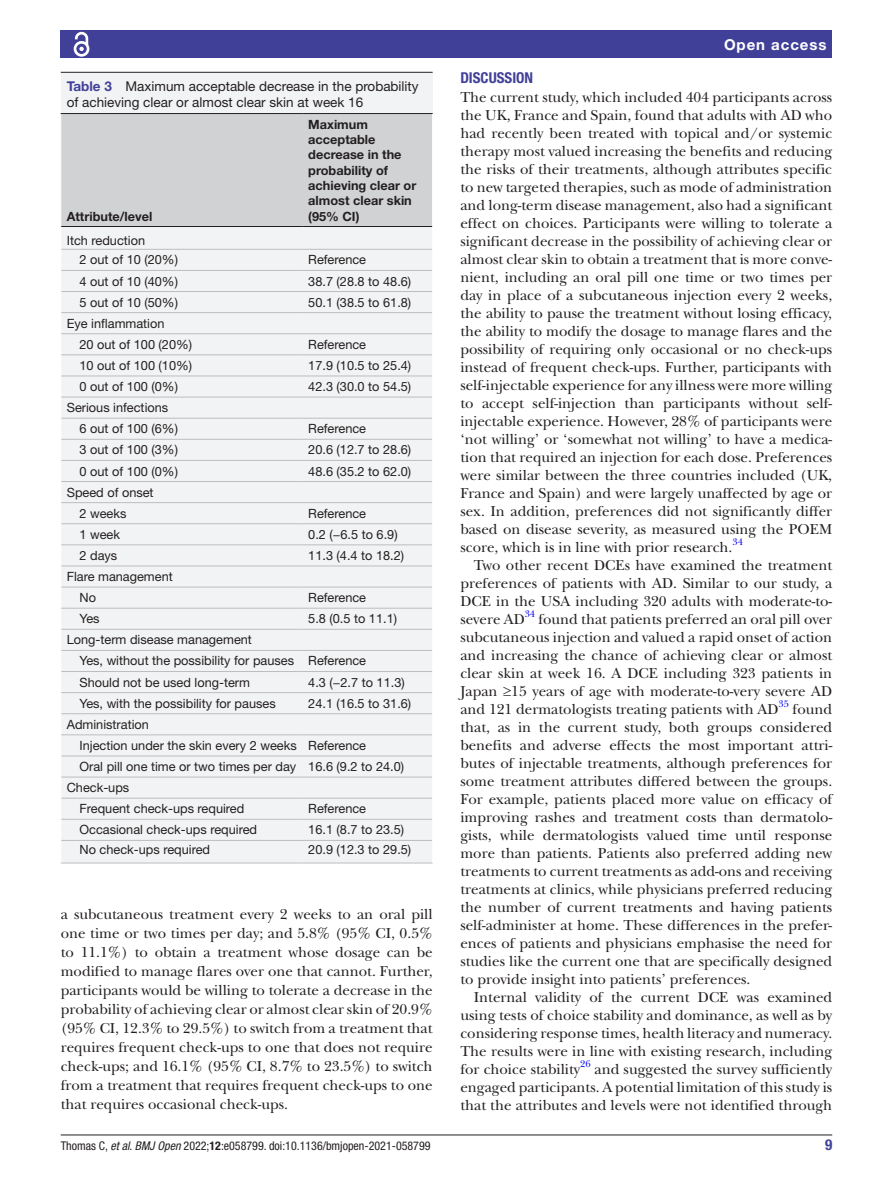
<style>
.page{position:relative;width:893px;height:1191px;background:#fff}
.page>*{position:absolute;margin:0;border:0;box-sizing:border-box;transform-origin:0 0}
.t1{font:15px/18px "New Baskerville";color:#231f20;text-align:justify}
.t2{font:700 condensed 15px "Helvetica Neue LT Std";color:#414099}
.t3{font:700 15px "Helvetica Neue LT Std";letter-spacing:.065em;color:#fff}
.t4{font:13.5px/16.5px "Helvetica Neue LT Std";color:#231f20}
.t5{font:12.75px/21.1px "Helvetica Neue LT Std";color:#231f20}
.t6{font:700 12.75px/15.3px "Helvetica Neue LT Std";color:#231f20}
.t7{font:condensed 12px "Helvetica Neue LT Std";color:#231f20}
.t8{font:9.9px "New Baskerville";color:#00f}
.s1{font-weight:700;color:#414099}
.s2{font-style:italic}
.s3{font-weight:700}
</style>
<div class="page">
<hr style="left:61px;top:1134px;width:771px;height:1px;background:#231f20">
<div style="left:61px;top:31px;width:771px;height:27px;background:#414099"></div>
<svg style="left:73px;top:31px;width:17px;height:26px"></svg>
<div style="left:61px;top:73px;width:372px;height:790px;background:#f2f3f4"></div>
<hr style="left:61px;top:72px;width:372px;height:1px;background:#231f20">
<hr style="left:61px;top:113px;width:241px;height:1px;background:#231f20">
<hr style="left:302px;top:113px;width:131px;height:1px;background:#231f20">
<svg style="left:60px;top:114px;width:373px;height:749px"></svg>
<p class="t4" style="left:67px;top:77px;width:353px"><span class="s1">Table 3</span> Maximum acceptable decrease in the probability of achieving clear or almost clear skin at week 16</p>
<p class="t6" style="left:67px;top:208px;width:87px">Attribute/level</p>
<p class="t5" style="left:80px;top:230px;width:100px;line-height:19.6px;text-indent:-13px">Itch reduction<br>2 out of 10 (20%)</p>
<p class="t6" style="left:308px;top:116px;width:110px">Maximum acceptable decrease in the probability of achieving clear or almost clear skin (95% CI)</p>
<p class="t5" style="left:308px;top:249px;width:59px">Reference</p>
<p class="t5" style="left:80px;top:270px;width:100px">4 out of 10 (40%)</p>
<p class="t5" style="left:308px;top:270px;width:105px">38.7 (28.8 to 48.6)</p>
<p class="t5" style="left:80px;top:291px;width:100px">5 out of 10 (50%)</p>
<p class="t5" style="left:308px;top:291px;width:105px">50.1 (38.5 to 61.8)</p>
<p class="t5" style="left:80px;top:312px;width:114px;text-indent:-13px">Eye inflammation<br>20 out of 100 (20%)</p>
<p class="t5" style="left:308px;top:333px;width:59px">Reference</p>
<p class="t5" style="left:80px;top:355px;width:114px">10 out of 100 (10%)</p>
<p class="t5" style="left:308px;top:355px;width:105px">17.9 (10.5 to 25.4)</p>
<p class="t5" style="left:80px;top:376px;width:100px">0 out of 100 (0%)</p>
<p class="t5" style="left:308px;top:376px;width:105px">42.3 (30.0 to 54.5)</p>
<p class="t5" style="left:80px;top:397px;width:100px;text-indent:-13px">Serious infections<br>6 out of 100 (6%)</p>
<p class="t5" style="left:308px;top:418px;width:59px">Reference</p>
<p class="t5" style="left:80px;top:439px;width:100px">3 out of 100 (3%)</p>
<p class="t5" style="left:308px;top:439px;width:105px">20.6 (12.7 to 28.6)</p>
<p class="t5" style="left:80px;top:460px;width:100px">0 out of 100 (0%)</p>
<p class="t5" style="left:308px;top:460px;width:105px">48.6 (35.2 to 62.0)</p>
<p class="t5" style="left:80px;top:481px;width:76px;text-indent:-13px">Speed of onset<br>2 weeks</p>
<p class="t5" style="left:308px;top:502px;width:59px">Reference</p>
<p class="t5" style="left:80px;top:523px;width:42px">1 week</p>
<p class="t5" style="left:308px;top:523px;width:91px">0.2 (−6.5 to 6.9)</p>
<p class="t5" style="left:80px;top:544px;width:39px">2 days</p>
<p class="t5" style="left:308px;top:544px;width:97px">11.3 (4.4 to 18.2)</p>
<p class="t5" style="left:80px;top:566px;width:95px;text-indent:-13px">Flare management<br>No</p>
<p class="t5" style="left:308px;top:587px;width:59px">Reference</p>
<p class="t5" style="left:80px;top:608px;width:22px">Yes</p>
<p class="t5" style="left:308px;top:608px;width:90px">5.8 (0.5 to 11.1)</p>
<p class="t5" style="left:80px;top:629px;width:288px;text-indent:-13px">Long-term disease management<br>Yes, without the possibility for pauses Reference<br>Should not be used long-term</p>
<p class="t5" style="left:308px;top:671px;width:98px">4.3 (−2.7 to 11.3)</p>
<p class="t5" style="left:80px;top:692px;width:198px">Yes, with the possibility for pauses</p>
<p class="t5" style="left:308px;top:692px;width:105px">24.1 (16.5 to 31.6)</p>
<p class="t5" style="left:67px;top:713px;width:84px">Administration</p>
<p class="t5" style="left:80px;top:734px;width:288px">Injection under the skin every 2 weeks Reference</p>
<p class="t5" style="left:80px;top:755px;width:326px">Oral pill one time or two times per day 16.6 (9.2 to 24.0)</p>
<p class="t5" style="left:67px;top:777px;width:64px">Check-ups</p>
<p class="t5" style="left:80px;top:798px;width:166px">Frequent check-ups required</p>
<p class="t5" style="left:308px;top:798px;width:59px">Reference</p>
<p class="t5" style="left:80px;top:819px;width:179px">Occasional check-ups required</p>
<p class="t5" style="left:308px;top:819px;width:97px">16.1 (8.7 to 23.5)</p>
<p class="t5" style="left:80px;top:838px;width:132px">No check-ups required</p>
<p class="t5" style="left:308px;top:838px;width:105px">20.9 (12.3 to 29.5)</p>
<p class="t1" style="left:61px;top:905px;width:373px;line-height:19px">a subcutaneous treatment every 2 weeks to an oral pill one time or two times per day; and 5.8% (95% CI, 0.5% to 11.1%) to obtain a treatment whose dosage can be modified to manage flares over one that cannot. Further, participants would be willing to tolerate a decrease in the probability of achieving clear or almost clear skin of 20.9% (95% CI, 12.3% to 29.5%) to switch from a treatment that requires frequent check-ups to one that does not require check-ups; and 16.1% (95% CI, 8.7% to 23.5%) to switch from a treatment that requires frequent check-ups to one that requires occasional check-ups.</p>
<p class="t3" style="left:724px;top:35px;width:104px">Open access</p>
<p class="t2" style="left:460px;top:69px;width:74px">DISCUSSION</p>
<p class="t1" style="left:460px;top:88px;width:373px">The current study, which included 404 participants across the UK, France and Spain, found that adults with AD who had recently been treated with topical and/or systemic therapy most valued increasing the benefits and reducing the risks of their treatments, although attributes specific to new targeted therapies, such as mode of administration and long-term disease management, also had a significant effect on choices. Participants were willing to tolerate a significant decrease in the possibility of achieving clear or almost clear skin to obtain a treatment that is more conve&shy;nient, including an oral pill one time or two times per day in place of a subcutaneous injection every 2 weeks, the ability to pause the treatment without losing efficacy, the ability to modify the dosage to manage flares and the possibility of requiring only occasional or no check-ups instead of frequent check-ups. Further, participants with self-injectable experience for any illness were more willing to accept self-injection than participants without self&shy;injectable experience. However, 28% of participants were ‘not willing’ or ‘somewhat not willing’ to have a medica&shy;tion that required an injection for each dose. Preferences were similar between the three countries included (UK, France and Spain) and were largely unaffected by age or sex. In addition, preferences did not significantly differ based on disease severity, as measured using the POEM score, which is in line with prior research.</p>
<p class="t8" style="left:732px;top:536px;width:12px">34</p>
<p class="t1" style="left:460px;top:556px;width:373px;text-indent:14px">Two other recent DCEs have examined the treatment preferences of patients with AD. Similar to our study, a DCE in the USA including 320 adults with moderate-to&shy;severe AD</p>
<p class="t8" style="left:525px;top:608px;width:12px">34</p>
<p class="t1" style="left:460px;top:610px;width:373px;text-indent:78px">found that patients preferred an oral pill over subcutaneous injection and valued a rapid onset of action and increasing the chance of achieving clear or almost clear skin at week 16. A DCE including 323 patients in Japan ≥15 years of age with moderate-to-very severe AD and 121 dermatologists treating patients with AD</p>
<p class="t8" style="left:778px;top:698px;width:12px">35</p>
<p class="t1" style="left:460px;top:700px;width:373px;text-indent:332px">found that, as in the current study, both groups considered benefits and adverse effects the most important attri&shy;butes of injectable treatments, although preferences for some treatment attributes differed between the groups.<br>For example, patients placed more value on efficacy of improving rashes and treatment costs than dermatolo&shy;gists, while dermatologists valued time until response more than patients. Patients also preferred adding new treatments to current treatments as add-ons and receiving treatments at clinics, while physicians preferred reducing the number of current treatments and having patients self-administer at home. These differences in the prefer&shy;ences of patients and physicians emphasise the need for studies like the current one that are specifically designed to provide insight into patients’ preferences.</p>
<p class="t1" style="left:460px;top:988px;width:373px;text-indent:14px">Internal validity of the current DCE was examined using tests of choice stability and dominance, as well as by considering response times, health literacy and numeracy.<br>The results were in line with existing research, including for choice stability</p>
<p class="t8" style="left:580px;top:1058px;width:12px">26</p>
<p class="t1" style="left:460px;top:1060px;width:373px;text-indent:134px">and suggested the survey sufficiently engaged participants. A potential limitation of this study is that the attributes and levels were not identified through</p>
<p class="t7" style="left:61px;top:1138px;width:371px">Thomas C, <span class="s2">et al</span>. <span class="s2">BMJ Open</span> 2022;<span class="s3">12</span>:e058799. doi:10.1136/bmjopen-2021-058799</p>
<p class="t2" style="left:825px;top:1135px;width:9px">9</p>
</div>
